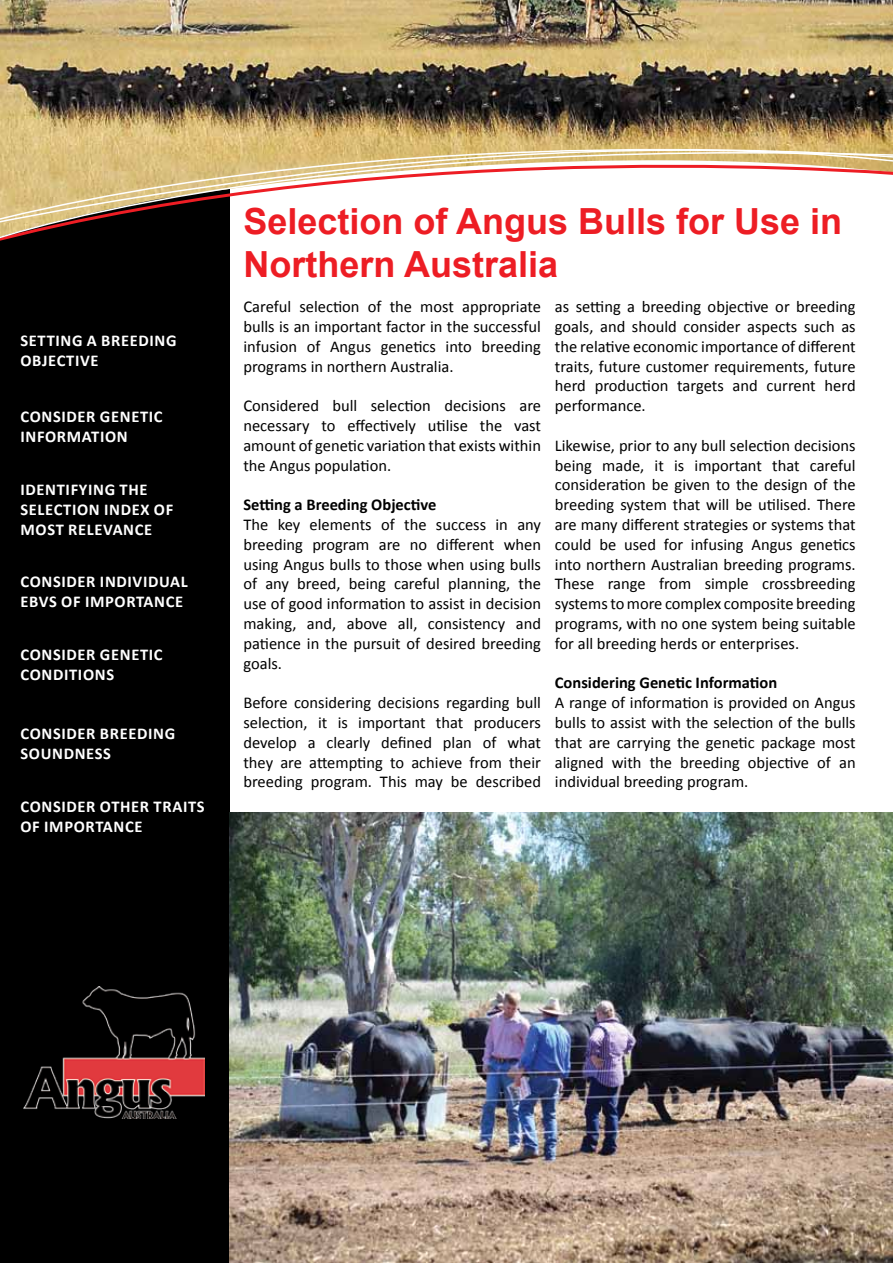
<style>
.page{position:relative;width:893px;height:1263px;background:#fff}
.page>*{position:absolute;margin:0;border:0;box-sizing:border-box;transform-origin:0 0}
.t1{font:700 36px/43.2px "Arial";color:#ed1d24}
.t2{font:16.5px/19.8px "Calibri";color:#000;text-align:justify}
.t3{font:700 16.5px/19.8px "Calibri";letter-spacing:.04em;color:#fff}
.t4{font:700 16.5px "Calibri";color:#000}
</style>
<div class="page">
<div style="left:0;top:0;width:230px;height:1263px;background:#000"></div>
<img style="left:0;top:0;width:893px;height:111px">
<svg style="left:0;top:111px;width:893px;height:121px"></svg>
<svg style="left:0;top:113px;width:893px;height:117px"></svg>
<img style="left:23px;top:986px;width:182px;height:133px">
<img style="left:229px;top:812px;width:664px;height:451px">
<p class="t3" style="left:21px;top:331px;width:158px">SETTING A BREEDING<br>OBJECTIVE</p>
<p class="t3" style="left:21px;top:407px;width:144px">CONSIDER GENETIC<br>INFORMATION</p>
<p class="t3" style="left:21px;top:479px;width:154px">IDENTIFYING THE<br>SELECTION INDEX OF<br>MOS</p>
<p class="t3" style="left:56px;top:519px;width:98px">T RELEVANCE</p>
<p class="t3" style="left:21px;top:572px;width:169px">CONSIDER INDIVIDUAL<br>EBVS OF IMPORTANCE</p>
<p class="t3" style="left:21px;top:645px;width:144px">CONSIDER GENETIC<br>CONDITIONS</p>
<p class="t3" style="left:21px;top:724px;width:156px;text-indent:79px">BREEDING<br>SOUNDNESS</p>
<p class="t3" style="left:21px;top:724px;width:51px">CONSIDER</p>
<p class="t3" style="left:21px;top:797px;width:185px">CONSIDER OTHER TRAITS<br>OF IMPORTANCE</p>
<h1 class="t1" style="left:243px;top:200px;width:600px">Selection of Angus Bulls for Use in<br>Northern Australia</h1>
<p class="t2" style="left:243px;top:297px;width:299px">Careful selection of the most appropriate bulls is an important factor in the successful infusion of Angus genetics into breeding programs in northern Australia.</p>
<p class="t2" style="left:243px;top:396px;width:299px">Considered bull selection decisions are necessary to effectively utilise the vast amount of genetic variation that exists within the Angus population.</p>
<p class="t4" style="left:243px;top:494px;width:194px">SETTING A BREEDING OBJECTIVE</p>
<p class="t2" style="left:243px;top:515px;width:299px">The key elements of the success in any breeding program are no different when using Angus bulls to those when using bulls of any breed, being careful planning, the use of good information to assist in decision making, and, above all, consistency and patience in the pursuit of desired breeding goals.</p>
<p class="t2" style="left:243px;top:693px;width:299px">Before considering decisions regarding bull selection, it is important that producers develop a clearly defined plan of what they are attempting to achieve from their breeding program. This may be described</p>
<p class="t2" style="left:555px;top:297px;width:302px">as setting a breeding objective or breeding goals, and should consider aspects such as the relative economic importance of different traits, future customer requirements, future herd production targets and current herd performance.</p>
<p class="t2" style="left:555px;top:435px;width:302px">Likewise, prior to any bull selection decisions being made, it is important that careful consideration be given to the design of the breeding system that will be utilised. There are many different strategies or systems that could be used for infusing Angus genetics into northern Australian breeding programs.<br>These range from simple crossbreeding systems to more complex composite breeding programs, with no one system being suitable for all breeding herds or enterprises.</p>
<p class="t4" style="left:555px;top:672px;width:224px">CONSIDERING GENETIC INFORMATION</p>
<p class="t2" style="left:555px;top:693px;width:302px">A range of information is provided on Angus bulls to assist with the selection of the bulls that are carrying the genetic package most aligned with the breeding objective of an individual breeding program.</p>
</div>
